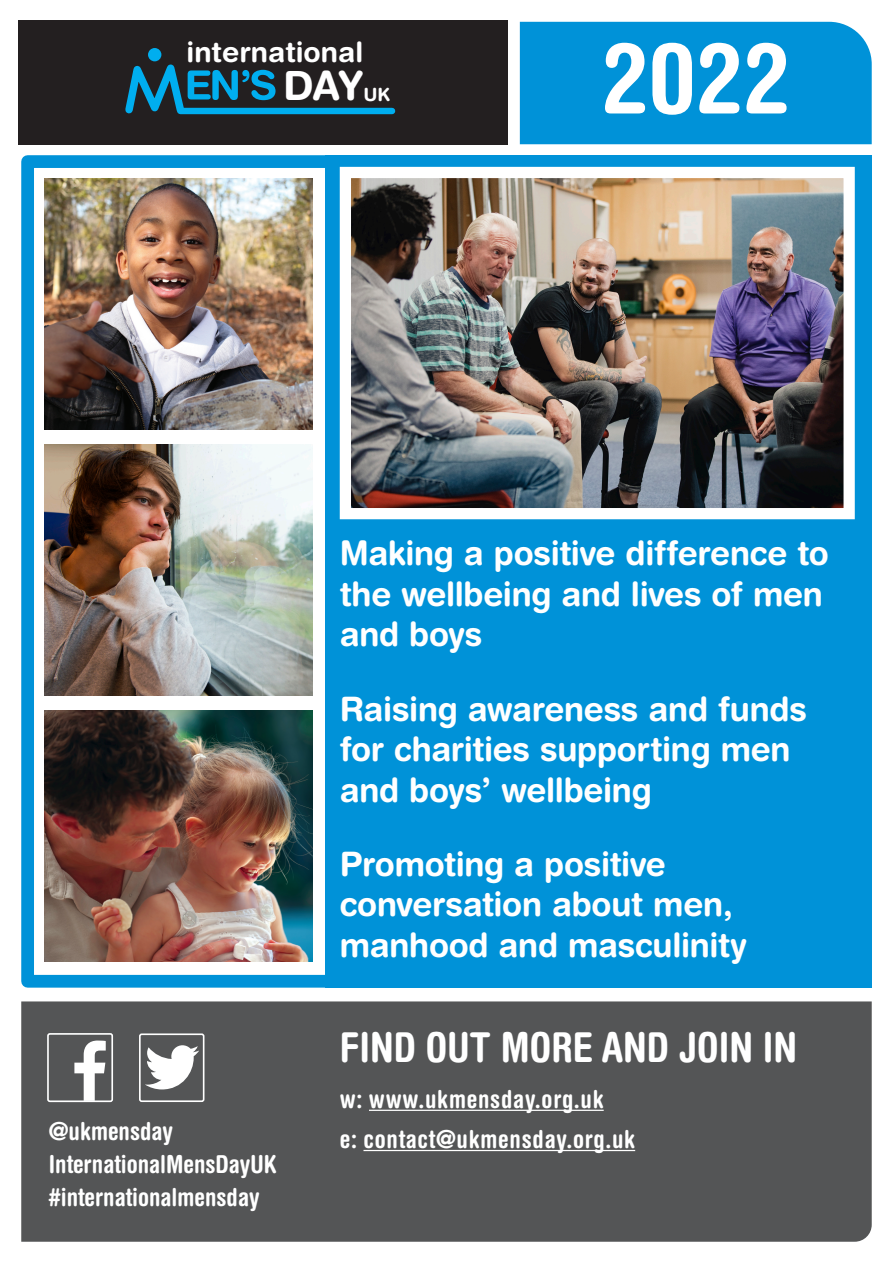
<style>
.page{position:relative;width:893px;height:1263px;background:#fff}
.page>*{position:absolute;margin:0;border:0;box-sizing:border-box;transform-origin:0 0}
.t1{font:700 condensed 98.25px "Helvetica Rounded LT Std";color:#fff}
.t2{font:700 condensed 41.25px "Helvetica Rounded LT Std";color:#fff}
.t3{font:700 40.28px "Helvetica Rounded LT Std";color:#fff}
.t4{font:700 33.75px/40.5px "Helvetica Rounded LT Std";letter-spacing:-.01em;color:#fff}
.t5{font:700 28.2px "Helvetica Rounded LT Std";color:#fff}
.t6{font:700 condensed 24.75px "Helvetica Rounded LT Std";color:#fff}
.t7{font:700 condensed 24.75px "Helvetica Rounded LT Std";letter-spacing:.03em;color:#fff}
.t8{font:700 18.15px "Helvetica Rounded LT Std";color:#fff}
</style>
<div class="page">
<div style="left:21px;top:1001px;width:851px;height:241px;background:#545556"></div>
<div style="left:520px;top:22px;width:352px;height:122px;background:#0092d8"></div>
<div style="left:21px;top:155px;width:338px;height:833px;border:13px solid #0092d8"></div>
<div style="left:325px;top:155px;width:547px;height:833px;background:#0092d8"></div>
<hr style="left:369px;top:1110px;width:235px;height:1px;background:#fff">
<hr style="left:363px;top:1150px;width:272px;height:1px;background:#fff">
<svg style="left:74px;top:1040px;width:32px;height:59px"></svg>
<div style="left:47px;top:1033px;width:66px;height:69px;border:2px solid #fff;border-radius:2px"></div>
<div style="left:139px;top:1033px;width:65px;height:69px;border:2px solid #fff;border-radius:2px"></div>
<svg style="left:145px;top:1045px;width:54px;height:44px"></svg>
<div style="left:19px;top:20px;width:489px;height:124px;background:#231f20"></div>
<div style="left:180px;top:108px;width:212px;height:6px;background:#00aeef"></div>
<svg style="left:125px;top:48px;width:151px;height:67px"></svg>
<img style="left:352px;top:179px;width:491px;height:328px">
<div style="left:340px;top:167px;width:515px;height:352px;border:11px solid #fff"></div>
<img style="left:45px;top:179px;width:268px;height:250px">
<img style="left:45px;top:445px;width:268px;height:250px">
<img style="left:45px;top:711px;width:268px;height:250px">
<p class="t5" style="left:187px;top:35px;width:178px">international</p>
<p class="t3" style="left:283px;top:61px;width:81px">DAY</p>
<p class="t8" style="left:363px;top:84px;width:28px">UK</p>
<p class="t1" style="left:601px;top:19px;width:190px">2022</p>
<p class="t4" style="left:340px;top:532px;width:490px">Making a positive difference to the wellbeing and lives of men and boys</p>
<p class="t4" style="left:340px;top:688px;width:469px">Raising awareness and funds for charities supporting men</p>
<p class="t4" style="left:340px;top:769px;width:313px">and boys’ wellbeing</p>
<p class="t6" style="left:49px;top:1116px;width:126px">@ukmensday</p>
<p class="t6" style="left:49px;top:1149px;width:229px">InternationalMensDayUK</p>
<p class="t6" style="left:49px;top:1182px;width:212px">#internationalmensday</p>
<p class="t4" style="left:340px;top:843px;width:409px">Promoting a positive conversation about men, manhood and masculinity</p>
<p class="t2" style="left:340px;top:1022px;width:459px">FIND OUT MORE AND JOIN IN</p>
<p class="t7" style="left:340px;top:1084px;width:265px">w: www.ukmensday.org.uk</p>
<p class="t7" style="left:340px;top:1124px;width:297px">e: contact@ukmensday.org.uk</p>
</div>
